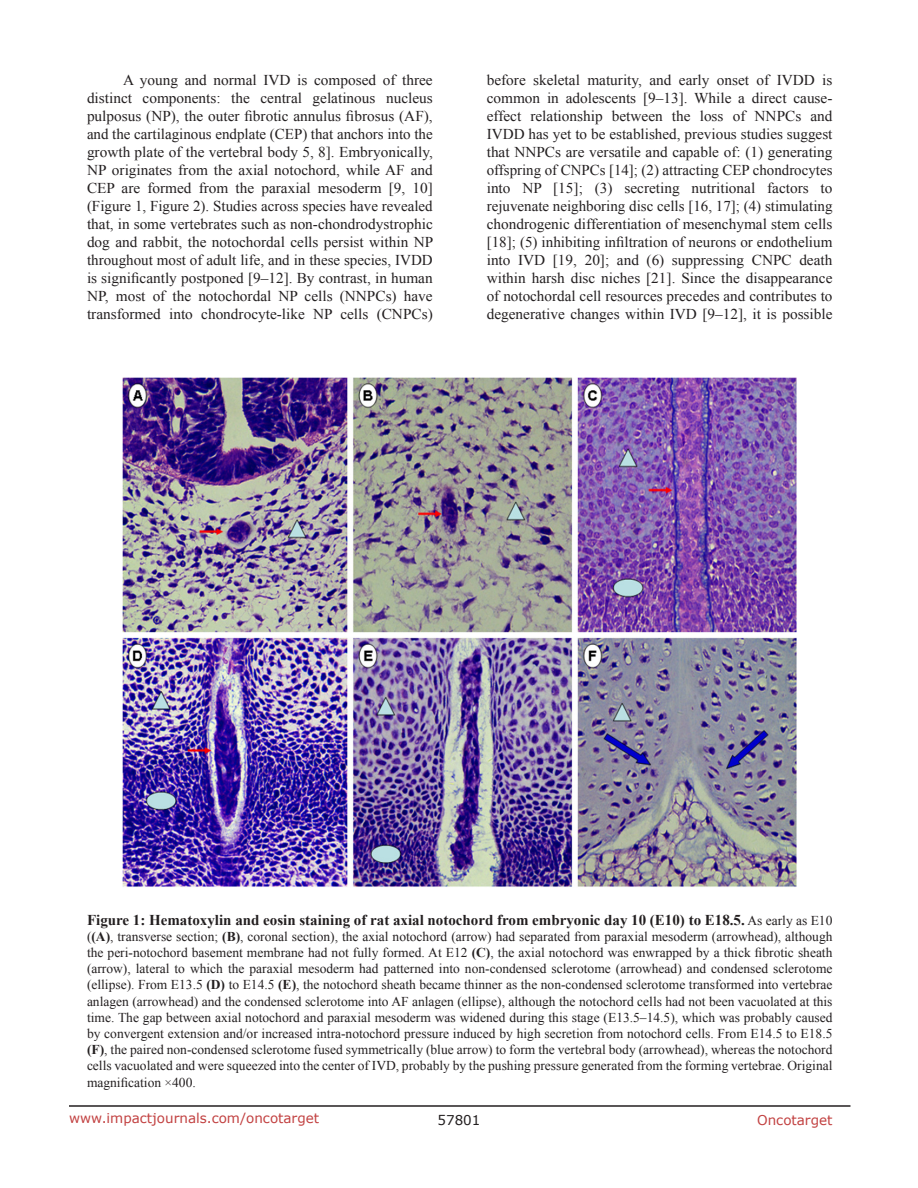
<style>
.page{position:relative;width:918px;height:1188px;background:#fff}
.page>*{position:absolute;margin:0;border:0;box-sizing:border-box;transform-origin:0 0}
.BodyText{font:15px/18px "Times New Roman";color:#231f20;text-align:justify}
.figuretext{font:700 15px "Times New Roman";color:#231f20}
.figuretext-2{font:13.5px/16.2px "Times New Roman";color:#231f20;text-align:justify}
.t1{font:13.5px "Verdana";color:#c24141}
.t2{font:13.5px "Verdana";color:#231f20}
.s1{font-weight:400;font-size:13.5px}
.s2{font-weight:700}
</style>
<div class="page">
<hr style="left:69px;top:1105px;width:781px;height:2px;background:#231f20">
<img style="left:122px;top:377px;width:675px;height:510px">
<p class="BodyText" style="left:87px;top:71px;width:348px;text-indent:36px">A young and normal IVD is composed of three distinct components: the central gelatinous nucleus pulposus (NP), the outer fibrotic annulus fibrosus (AF), and the cartilaginous endplate (CEP) that anchors into the growth plate of the vertebral body 5, 8]. Embryonically, NP originates from the axial notochord, while AF and CEP are formed from the paraxial mesoderm [9, 10] (Figure 1, Figure 2). Studies across species have revealed that, in some vertebrates such as non-chondrodystrophic dog and rabbit, the notochordal cells persist within NP throughout most of adult life, and in these species, IVDD is significantly postponed [9–12]. By contrast, in human NP, most of the notochordal NP cells (NNPCs) have transformed into chondrocyte-like NP cells (CNPCs)</p>
<p class="BodyText" style="left:487px;top:71px;width:347px">before skeletal maturity, and early onset of IVDD is common in adolescents [9–13]. While a direct cause&shy;effect relationship between the loss of NNPCs and IVDD has yet to be established, previous studies suggest that NNPCs are versatile and capable of: (1) generating offspring of CNPCs [14]; (2) attracting CEP chondrocytes into NP [15]; (3) secreting nutritional factors to rejuvenate neighboring disc cells [16, 17]; (4) stimulating chondrogenic differentiation of mesenchymal stem cells [18]; (5) inhibiting infiltration of neurons or endothelium into IVD [19, 20]; and (6) suppressing CNPC death within harsh disc niches [21]. Since the disappearance of notochordal cell resources precedes and contributes to degenerative changes within IVD [9–12], it is possible</p>
<p class="figuretext" style="left:87px;top:909px;width:747px">Figure 1: Hematoxylin and eosin staining of rat axial notochord from embryonic day 10 (E10) to E18.5. <span class="s1">As early as E10</span></p>
<p class="figuretext-2" style="left:87px;top:928px;width:747px">(<span class="s2">(A)</span>, transverse section; <span class="s2">(B)</span>, coronal section), the axial notochord (arrow) had separated from paraxial mesoderm (arrowhead), although the peri-notochord basement membrane had not fully formed. At E12 <span class="s2">(C)</span>, the axial notochord was enwrapped by a thick fibrotic sheath (arrow), lateral to which the paraxial mesoderm had patterned into non-condensed sclerotome (arrowhead) and condensed sclerotome (ellipse). From E13.5 <span class="s2">(D)</span> to E14.5 <span class="s2">(E)</span>, the notochord sheath became thinner as the non-condensed sclerotome transformed into vertebrae anlagen (arrowhead) and the condensed sclerotome into AF anlagen (ellipse), although the notochord cells had not been vacuolated at this time. The gap between axial notochord and paraxial mesoderm was widened during this stage (E13.5–14.5), which was probably caused by convergent extension and/or increased intra-notochord pressure induced by high secretion from notochord cells. From E14.5 to E18.5 <span class="s2">(F)</span>, the paired non-condensed sclerotome fused symmetrically (blue arrow) to form the vertebral body (arrowhead), whereas the notochord cells vacuolated and were squeezed into the center of IVD, probably by the pushing pressure generated from the forming vertebrae. Original magnification ×400.</p>
<p class="t1" style="left:69px;top:1109px;width:252px">www.impactjournals.com/oncotarget</p>
<p class="t2" style="left:438px;top:1111px;width:44px">57801</p>
<p class="t1" style="left:757px;top:1111px;width:77px">Oncotarget</p>
</div>
